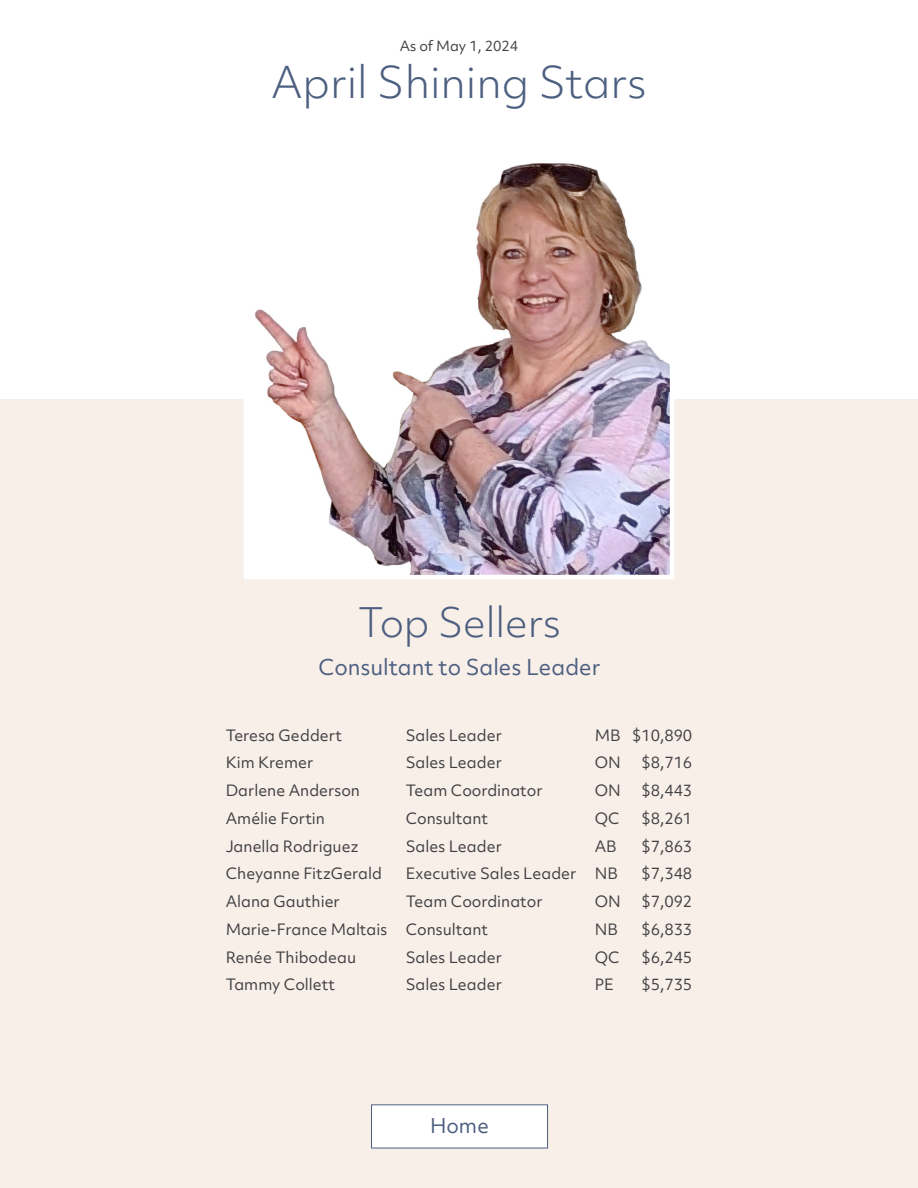
<style>
.page{position:relative;width:918px;height:1188px;background:#fff}
.page>*{position:absolute;margin:0;border:0;box-sizing:border-box;transform-origin:0 0}
.t1{font:300 42px "Objektiv Mk 2";color:#4d5f80}
.t2{font:300 39px "Objektiv Mk 2";color:#4d5f80}
.t3{font:21px "Objektiv Mk 2";color:#4d5f80}
.t4{font:19.5px "Objektiv Mk 2";color:#4d5f80}
.t5{font:15px "Objektiv Mk 2";color:#414042}
.t6{font:13.5px "Objektiv Mk 2";color:#414042}
</style>
<div class="page">
<div style="left:0;top:400px;width:918px;height:788px;background:#f8efe9"></div>
<img style="left:249px;top:163px;width:420px;height:411px">
<div style="left:244px;top:149px;width:430px;height:430px;border:4px solid #fff"></div>
<div style="left:371px;top:1104px;width:177px;height:44px;background:#fff;border:1px solid #4d5f80"></div>
<p class="t6" style="left:400px;top:36px;width:120px">As of May 1, 2024</p>
<h1 class="t1" style="left:271px;top:53px;width:377px">April Shining Stars</h1>
<h2 class="t2" style="left:358px;top:595px;width:205px">Top Sellers</h2>
<h3 class="t3" style="left:319px;top:653px;width:283px">Consultant to Sales Leader</h3>
<p class="t5" style="left:226px;top:725px;width:118px">Teresa Geddert</p>
<p class="t5" style="left:406px;top:725px;width:98px">Sales Leader</p>
<p class="t5" style="left:595px;top:725px;width:99px">MB $10,890</p>
<p class="t5" style="left:226px;top:752px;width:89px">Kim Kremer</p>
<p class="t5" style="left:406px;top:752px;width:98px">Sales Leader</p>
<p class="t5" style="left:595px;top:752px;width:28px">ON</p>
<p class="t5" style="left:641px;top:752px;width:52px">$8,716</p>
<p class="t5" style="left:226px;top:780px;width:136px">Darlene Anderson</p>
<p class="t5" style="left:406px;top:780px;width:138px">Team Coordinator</p>
<p class="t5" style="left:595px;top:780px;width:28px">ON</p>
<p class="t5" style="left:641px;top:780px;width:52px">$8,443</p>
<p class="t5" style="left:226px;top:808px;width:101px">Amélie Fortin</p>
<p class="t5" style="left:406px;top:808px;width:84px">Consultant</p>
<p class="t5" style="left:595px;top:808px;width:26px">QC</p>
<p class="t5" style="left:641px;top:808px;width:52px">$8,261</p>
<p class="t5" style="left:226px;top:836px;width:134px">Janella Rodriguez</p>
<p class="t5" style="left:406px;top:836px;width:98px">Sales Leader</p>
<p class="t5" style="left:595px;top:836px;width:24px">AB</p>
<p class="t5" style="left:641px;top:836px;width:52px">$7,863</p>
<p class="t5" style="left:226px;top:863px;width:158px">Cheyanne FitzGerald</p>
<p class="t5" style="left:406px;top:863px;width:214px">Executive Sales Leader NB</p>
<p class="t5" style="left:641px;top:863px;width:52px">$7,348</p>
<p class="t5" style="left:226px;top:891px;width:116px">Alana Gauthier</p>
<p class="t5" style="left:406px;top:891px;width:138px">Team Coordinator</p>
<p class="t5" style="left:595px;top:891px;width:28px">ON</p>
<p class="t5" style="left:641px;top:891px;width:52px">$7,092</p>
<p class="t5" style="left:226px;top:919px;width:264px">Marie-France Maltais Consultant</p>
<p class="t5" style="left:595px;top:919px;width:25px">NB</p>
<p class="t5" style="left:641px;top:919px;width:52px">$6,833</p>
<p class="t5" style="left:226px;top:947px;width:132px">Renée Thibodeau</p>
<p class="t5" style="left:406px;top:947px;width:98px">Sales Leader</p>
<p class="t5" style="left:595px;top:947px;width:26px">QC</p>
<p class="t5" style="left:641px;top:947px;width:52px">$6,245</p>
<p class="t5" style="left:226px;top:974px;width:111px">Tammy Collett</p>
<p class="t5" style="left:406px;top:974px;width:98px">Sales Leader</p>
<p class="t5" style="left:595px;top:974px;width:21px">PE</p>
<p class="t5" style="left:641px;top:974px;width:52px">$5,735</p>
<h3 class="t4" style="left:430px;top:1112px;width:60px">Home</h3>
</div>
